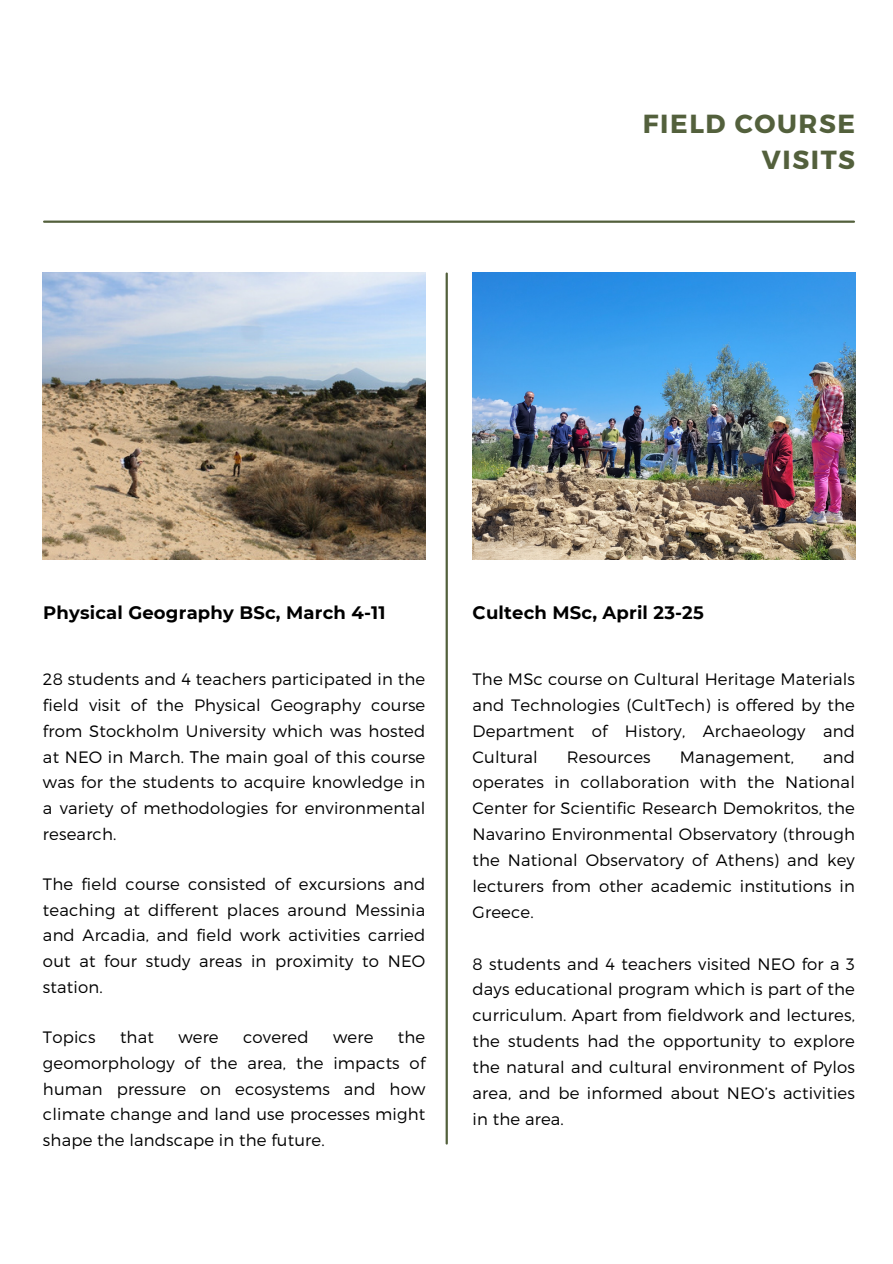
<style>
.page{position:relative;width:893px;height:1264px;background:#fff}
.page>*{position:absolute;margin:0;border:0;box-sizing:border-box;transform-origin:0 0}
.t1{font:700 26.1px/36px "Montserrat";letter-spacing:.06em;color:#53603c;text-align:right}
.t2{font:700 18px "Montserrat";letter-spacing:.01em;color:#000}
.t3{font:300 16.5px/25.8px "Montserrat";letter-spacing:.01em;color:#000;text-align:justify}
.s1{font-family:"Noto Sans";font-weight:400}
</style>
<div class="page">
<hr style="left:44px;top:220px;width:809px;height:3px;background:#53603c">
<img style="left:472px;top:272px;width:383px;height:287px">
<img style="left:43px;top:272px;width:382px;height:287px">
<hr style="left:445px;top:273px;width:3px;height:870px;background:#53603c">
<h1 class="t1" style="left:642px;top:104px;width:214px">FIELD COURSE<br>VISITS</h1>
<h2 class="t2" style="left:43px;top:602px;width:344px">Physical Geography BSc, March 4-11</h2>
<p class="t2" style="left:472px;top:602px;width:233px">Cultech MSc, April 23-25</p>
<p class="t3" style="left:43px;top:665px;width:384px">28 students and 4 teachers participated in the field visit of the Physical Geography course from Stockholm University which was hosted at NEO in March. <span class="s1">Τ</span>he main goal of this course was for the students to acquire knowledge in a variety of methodologies for environmental research.</p>
<p class="t3" style="left:43px;top:870px;width:384px">The field course consisted of excursions and teaching at different places around Messinia and Arcadia, and field work activities carried out at four study areas in proximity to NEO station.</p>
<p class="t3" style="left:43px;top:1023px;width:54px">Topics</p>
<p class="t3" style="left:120px;top:1023px;width:35px">that</p>
<p class="t3" style="left:178px;top:1023px;width:42px">were</p>
<p class="t3" style="left:243px;top:1023px;width:67px">covered</p>
<p class="t3" style="left:333px;top:1023px;width:42px">were</p>
<p class="t3" style="left:43px;top:1023px;width:384px;text-indent:355px">the geomorphology of the area, the impacts of human pressure on ecosystems and how climate change and land use processes might shape the landscape in the future.</p>
<p class="t3" style="left:472px;top:665px;width:384px">The MSc course on Cultural Heritage Materials and Technologies (CultTech) is offered by the Department of History, Archaeology and Cultural</p>
<p class="t3" style="left:472px;top:743px;width:384px;text-indent:350px">and operates in collaboration with the National Center for Scientific Research Demokritos, the Navarino Environmental Observatory (through the National Observatory of Athens) and key lecturers from other academic institutions in Greece.</p>
<h2 class="t3" style="left:472px;top:950px;width:384px">8 students and 4 teachers visited NEO for a 3 days educational program which is part of the curriculum. Apart from fieldwork and lectures, the students had the opportunity to explore the natural and cultural environment of Pylos area, and be informed about NEO’s activities in the area.</h2>
<p class="t3" style="left:567px;top:743px;width:85px">Resources</p>
<p class="t3" style="left:679px;top:743px;width:116px">Management,</p>
</div>
